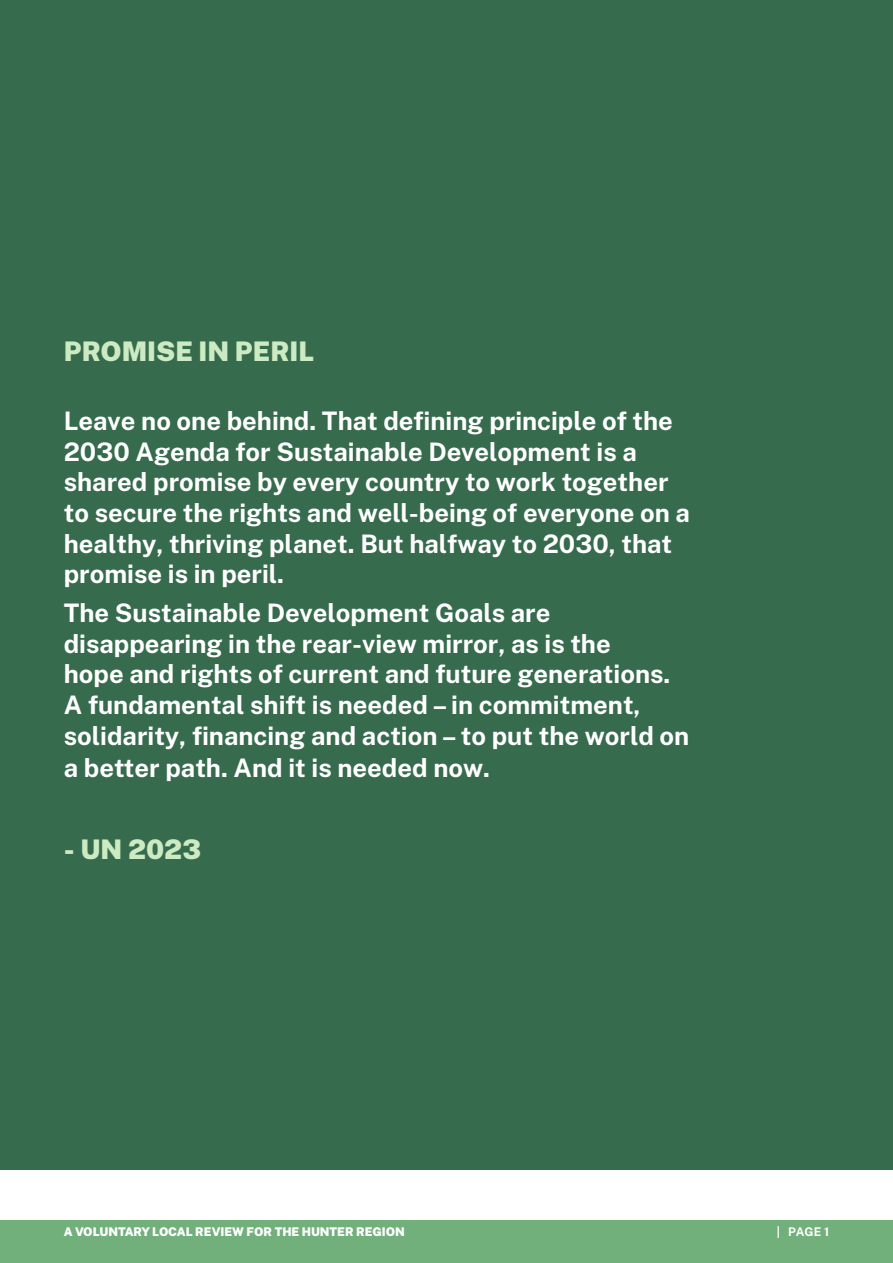
<style>
.page{position:relative;width:893px;height:1263px;background:#fff}
.page>*{position:absolute;margin:0;border:0;box-sizing:border-box;transform-origin:0 0}
.t1{font:900 27px "Public Sans";color:#ccebc2}
.t2{font:100 25.5px/30.6px "Public Sans";color:#fff}
.t3{font:900 12px "Public Sans";color:#fff}
.t4{font:100 12px "Public Sans";color:#fff}
</style>
<div class="page">
<div style="left:0;top:1220px;width:893px;height:43px;background:#71b07b"></div>
<div style="left:0;top:0;width:893px;height:1169px;background:#366b4d"></div>
<p class="t1" style="left:64px;top:330px;width:252px">PROMISE IN PERIL</p>
<p class="t2" style="left:64px;top:405px;width:628px">Leave no one behind. That defining principle of the 2030 Agenda for Sustainable Development is a shared promise by every country to work together to secure the rights and well-being of everyone on a healthy, thriving planet. But halfway to 2030, that promise is in peril.</p>
<p class="t2" style="left:64px;top:597px;width:627px">The Sustainable Development Goals are disappearing in the rear-view mirror, as is the<br>hope and rights of current and future generations.<br>A fundamental shift is needed – in commitment, solidarity, financing and action – to put the world on a better path. And it is needed now.</p>
<p class="t1" style="left:64px;top:828px;width:139px">- UN 2023</p>
<p class="t3" style="left:64px;top:1222px;width:343px">A VOLUNTARY LOCAL REVIEW FOR THE HUNTER REGION</p>
<p class="t4" style="left:777px;top:1224px;width:54px">| PAGE 1</p>
</div>
